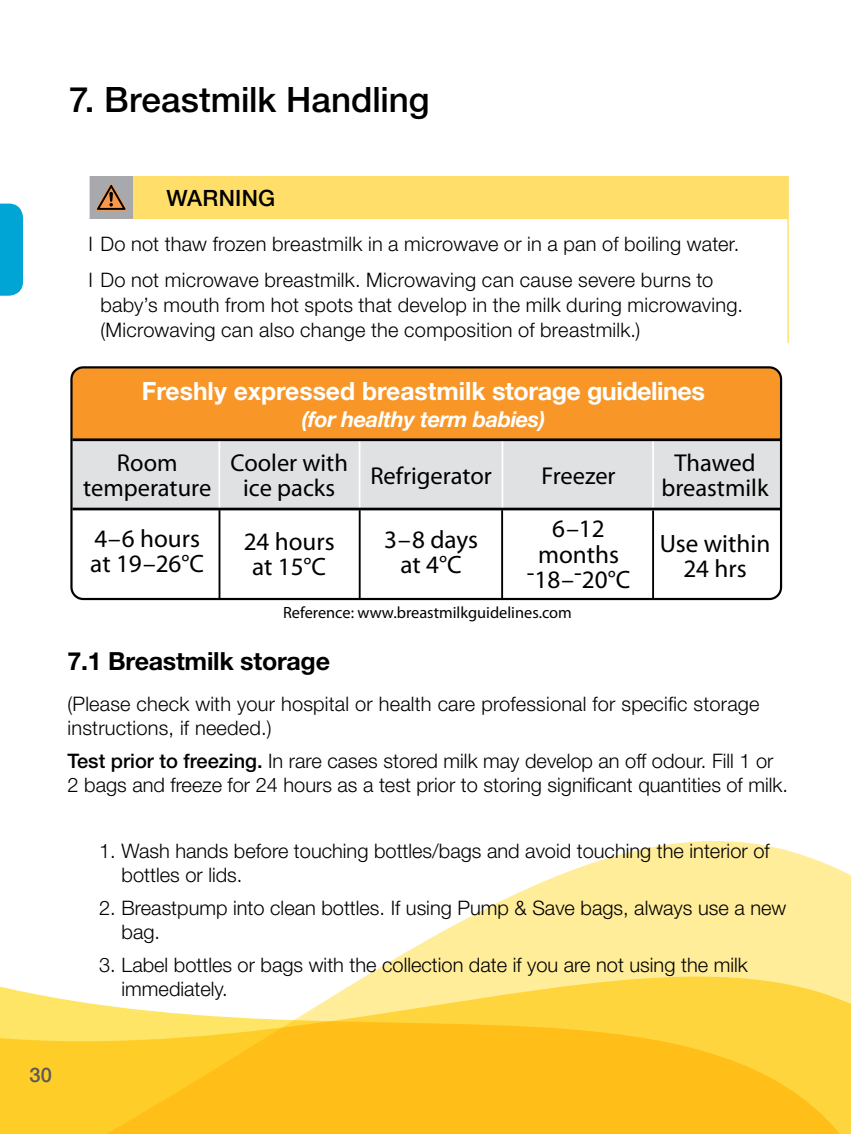
<style>
.page{position:relative;width:851px;height:1134px;background:#fff}
.page>*{position:absolute;margin:0;border:0;box-sizing:border-box;transform-origin:0 0}
.t1{font:500 35px "Helvetica Neue LT Std";color:#000}
.t2{font:condensed 25.25px/25.2px "Helvetica Neue";color:#000;text-align:center}
.t3{font:700 25.25px "Helvetica Neue LT Std";color:#fff}
.t4{font:700 25px "Helvetica Neue LT Std";letter-spacing:-.01em;color:#000}
.t5{font:700 condensed 24.5px/24.8px "Helvetica Neue";color:#000;text-align:center}
.t6{font:500 22.5px "Helvetica Neue LT Std";letter-spacing:.01em;color:#000}
.t7{font:italic 700 21.75px "Helvetica Neue";letter-spacing:-.02em;color:#fff}
.t8{font:300 20px/24px "Helvetica Neue LT Std";color:#000}
.t9{font:500 20px "Helvetica Neue LT Com";color:#58595b}
.t10{font:700 condensed 16.25px "Helvetica Neue";color:#000}
.s1{font-family:"Helvetica Neue"}
.s2{font-weight:500}
</style>
<div class="page">
<svg style="left:0;top:848px;width:850px;height:286px"></svg>
<div style="left:0;top:204px;width:23px;height:92px;background:#00a5d6"></div>
<div style="left:72px;top:438px;width:709px;height:71px;background:#e0e1e2"></div>
<div style="left:73px;top:369px;width:706px;height:69px;background:#f89728"></div>
<div style="left:70px;top:366px;width:712px;height:234px;border:2px solid #000;border-radius:12px"></div>
<hr style="left:652px;top:441px;width:1px;height:90px;background:#fff">
<hr style="left:501px;top:441px;width:2px;height:90px;background:#fff">
<hr style="left:358px;top:441px;width:2px;height:90px;background:#fff">
<hr style="left:218px;top:441px;width:2px;height:90px;background:#fff">
<hr style="left:72px;top:508px;width:708px;height:2px;background:#000">
<hr style="left:72px;top:438px;width:708px;height:3px;background:#000">
<hr style="left:218px;top:510px;width:2px;height:89px;background:#000">
<hr style="left:358px;top:510px;width:2px;height:89px;background:#000">
<hr style="left:501px;top:510px;width:2px;height:89px;background:#000">
<hr style="left:652px;top:510px;width:2px;height:90px;background:#000">
<div style="left:89px;top:176px;width:699px;height:43px;background:#ffdf6a"></div>
<div style="left:90px;top:176px;width:42px;height:43px;background:#a7a9ac"></div>
<svg style="left:96px;top:184px;width:30px;height:27px"></svg>
<hr style="left:787px;top:176px;width:1px;height:167px;background:#ffdf6a">
<h1 class="t1" style="left:69px;top:79px;width:362px">7. Breastmilk Handling</h1>
<p class="t6" style="left:166px;top:185px;width:110px">WARNING</p>
<p class="t8" style="left:89px;top:226px;width:652px;line-height:35.8px">I Do not thaw frozen breastmilk in a microwave or in a pan of boiling water.<br>I Do not microwave breastmilk. Microwaving can cause severe burns to</p>
<p class="t8" style="left:100px;top:292px;width:644px;line-height:25px">baby’s mouth from hot spots that develop in the milk during microwaving. (Microwaving can also change the composition of breastmilk.)</p>
<p class="t3" style="left:142px;top:375px;width:564px">Freshly expressed breastmilk <span class="s1">storage guidelines</span></p>
<p class="t7" style="left:301px;top:402px;width:245px">(for healthy term babies)</p>
<p class="t5" style="left:83px;top:450px;width:130px">Room temperature</p>
<p class="t5" style="left:230px;top:450px;width:119px">Cooler with ice packs</p>
<p class="t5" style="left:370px;top:463px;width:123px">Refrigerator</p>
<p class="t5" style="left:541px;top:463px;width:76px">Freezer</p>
<p class="t5" style="left:661px;top:450px;width:108px">Thawed breastmilk</p>
<p class="t2" style="left:526px;top:516px;width:105px">6–12 months -18–-20°C</p>
<p class="t2" style="left:90px;top:526px;width:115px;text-align:left">4–6 hours at 19–26°C</p>
<p class="t2" style="left:243px;top:528px;width:92px">24 hours at 15°C</p>
<p class="t2" style="left:384px;top:527px;width:95px">3–8 days at 4°C</p>
<p class="t2" style="left:659px;top:530px;width:112px">Use within<br>24 hrs</p>
<p class="t10" style="left:283px;top:602px;width:290px">Reference: www.breastmilkguidelines.com</p>
<p class="t4" style="left:68px;top:646px;width:264px">7.1 Breastmilk storage</p>
<p class="t8" style="left:68px;top:692px;width:693px">(Please check with your hospital or health care professional for specific storage instructions, if needed.)</p>
<p class="t8" style="left:68px;top:749px;width:721px"><span class="s2">Test prior to freezing.</span> In rare cases stored milk may develop an off odour. Fill 1 or<br>2 bags and freeze for 24 hours as a test prior to storing significant quantities of milk.</p>
<p class="t8" style="left:121px;top:839px;width:649px;text-indent:-22px">1. Wash hands before touching bottles/bags and avoid touching the interior of bottles or lids.</p>
<p class="t8" style="left:121px;top:896px;width:666px;text-indent:-22px">2. Breastpump into clean bottles. If using Pump &amp; Save bags, always use a new bag.</p>
<p class="t8" style="left:121px;top:953px;width:627px;text-indent:-22px">3. Label bottles or bags with the collection date if you are not using the milk immediately.</p>
<p class="t9" style="left:30px;top:1063px;width:24px">30</p>
</div>
